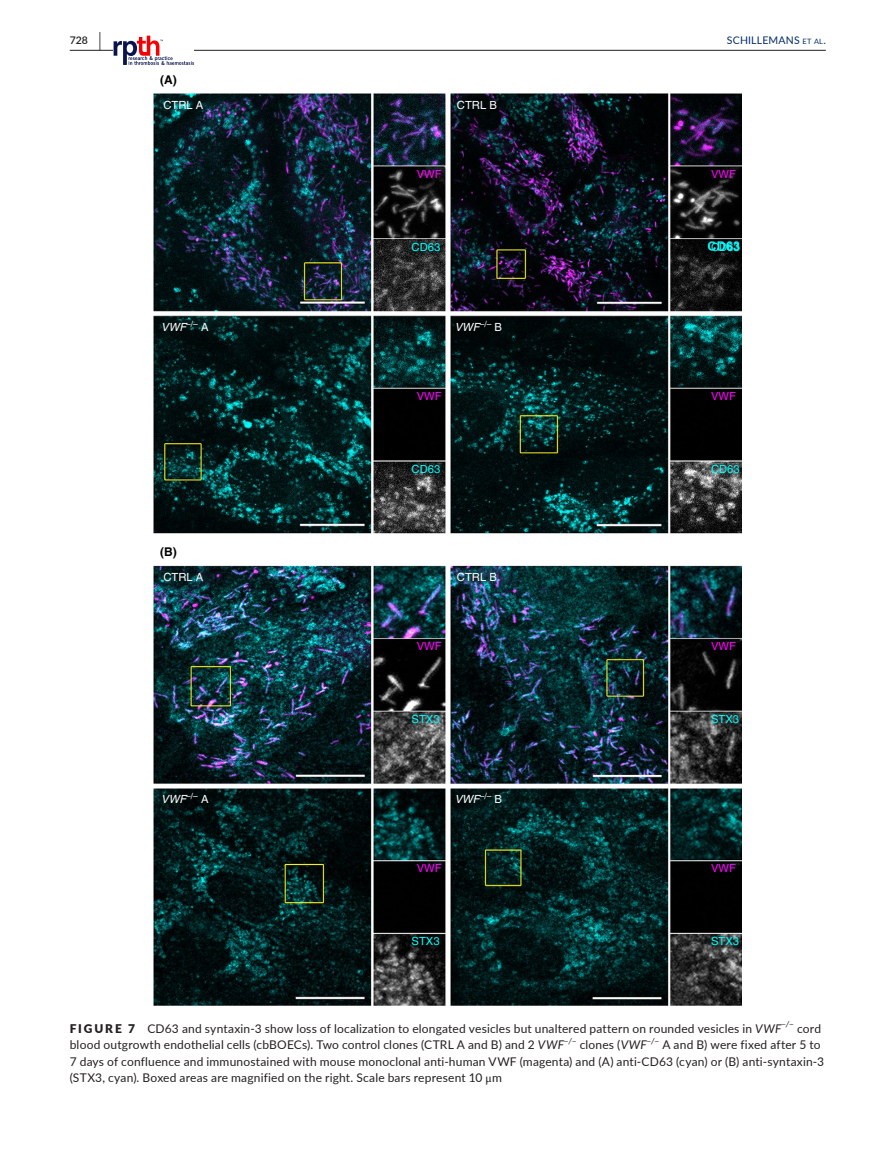
<style>
.page{position:relative;width:893px;height:1174px;background:#fff}
.page>*{position:absolute;margin:0;border:0;box-sizing:border-box;transform-origin:0 0}
.t1{font:12px/16.5px "Lato";letter-spacing:.015em;color:#231f20}
.t2{font:700 12px "Helvetica";color:#000}
.t3{font:11.25px "Helvetica";color:#0ff}
.t4{font:italic 11.25px "Helvetica";color:#fff}
.t5{font:11.25px "Helvetica";color:#f0f}
.t6{font:11.25px "Helvetica";color:#fff}
.t7{font:10.5px "Lato";letter-spacing:.015em;color:#002c6b}
.t8{font:600 10.5px "Lato";color:#231f20}
.s1{font-size:19.5px}
.s2{font-size:7.35px}
.s3{font-style:normal}
.s4{font-weight:900}
.s5{font-style:italic}
.s6{font-family:"STIX"}
</style>
<div class="page">
<hr style="left:70px;top:50px;width:756px;height:1px;background:#231f20">
<svg style="left:114px;top:36px;width:80px;height:29px"></svg>
<img style="left:154px;top:94px;width:588px;height:911px">
<p class="t8" style="left:70px;top:33px;width:33px">728 <span class="s1">|</span></p>
<p class="t7" style="left:727px;top:33px;width:100px">SCHILLEMANS <span class="s2">et al</span>.</p>
<p class="t2" style="left:160px;top:72px;width:18px">(A)</p>
<p class="t6" style="left:163px;top:98px;width:41px">CTRL A</p>
<p class="t6" style="left:457px;top:98px;width:41px">CTRL B</p>
<p class="t5" style="left:417px;top:167px;width:26px">VWF</p>
<p class="t5" style="left:711px;top:167px;width:26px">VWF</p>
<p class="t3" style="left:412px;top:241px;width:30px">CD63</p>
<p class="t3" style="left:711px;top:241px;width:30px">CD63</p>
<p class="t4" style="left:161px;top:320px;width:49px">VWF<sup>–/–</sup> <span class="s3">A</span></p>
<p class="t4" style="left:455px;top:320px;width:49px">VWF<sup>–/–</sup> <span class="s3">B</span></p>
<p class="t5" style="left:417px;top:389px;width:26px">VWF</p>
<p class="t5" style="left:711px;top:389px;width:26px">VWF</p>
<p class="t2" style="left:160px;top:544px;width:18px">(B)</p>
<p class="t6" style="left:163px;top:570px;width:41px">CTRL A</p>
<p class="t3" style="left:412px;top:463px;width:30px">CD63</p>
<p class="t3" style="left:711px;top:463px;width:30px">CD63</p>
<p class="t6" style="left:457px;top:570px;width:41px">CTRL B</p>
<p class="t5" style="left:417px;top:639px;width:26px">VWF</p>
<p class="t5" style="left:711px;top:639px;width:26px">VWF</p>
<p class="t3" style="left:412px;top:712px;width:30px">STX3</p>
<p class="t3" style="left:711px;top:712px;width:30px">STX3</p>
<p class="t4" style="left:161px;top:792px;width:49px">VWF<sup>–/–</sup> <span class="s3">A</span></p>
<p class="t4" style="left:455px;top:792px;width:49px">VWF<sup>–/–</sup> <span class="s3">B</span></p>
<p class="t5" style="left:417px;top:861px;width:26px">VWF</p>
<p class="t5" style="left:711px;top:861px;width:26px">VWF</p>
<p class="t3" style="left:412px;top:934px;width:30px">STX3</p>
<p class="t3" style="left:711px;top:934px;width:30px">STX3</p>
<p class="t1" style="left:70px;top:1019px;width:756px"><span class="s4">FIGURE 7</span> CD63 and syntaxin‐3 show loss of localization to elongated vesicles but unaltered pattern on rounded vesicles in <span class="s5">VWF</span><sup>−</sup><sup>/</sup><sup>−</sup> cord blood outgrowth endothelial cells (cbBOECs). Two control clones (CTRL A and B) and 2 <span class="s5">VWF</span><sup>−</sup><sup>/</sup><sup>−</sup> clones (<span class="s5">VWF</span><sup>−</sup><sup>/</sup><sup>−</sup> A and B) were fixed after 5 to 7 days of confluence and immunostained with mouse monoclonal anti‐human VWF (magenta) and (A) anti‐CD63 (cyan) or (B) anti‐syntaxin‐3 (STX3, cyan). Boxed areas are magnified on the right. Scale bars represent 10 <span class="s6">μ</span>m</p>
</div>
